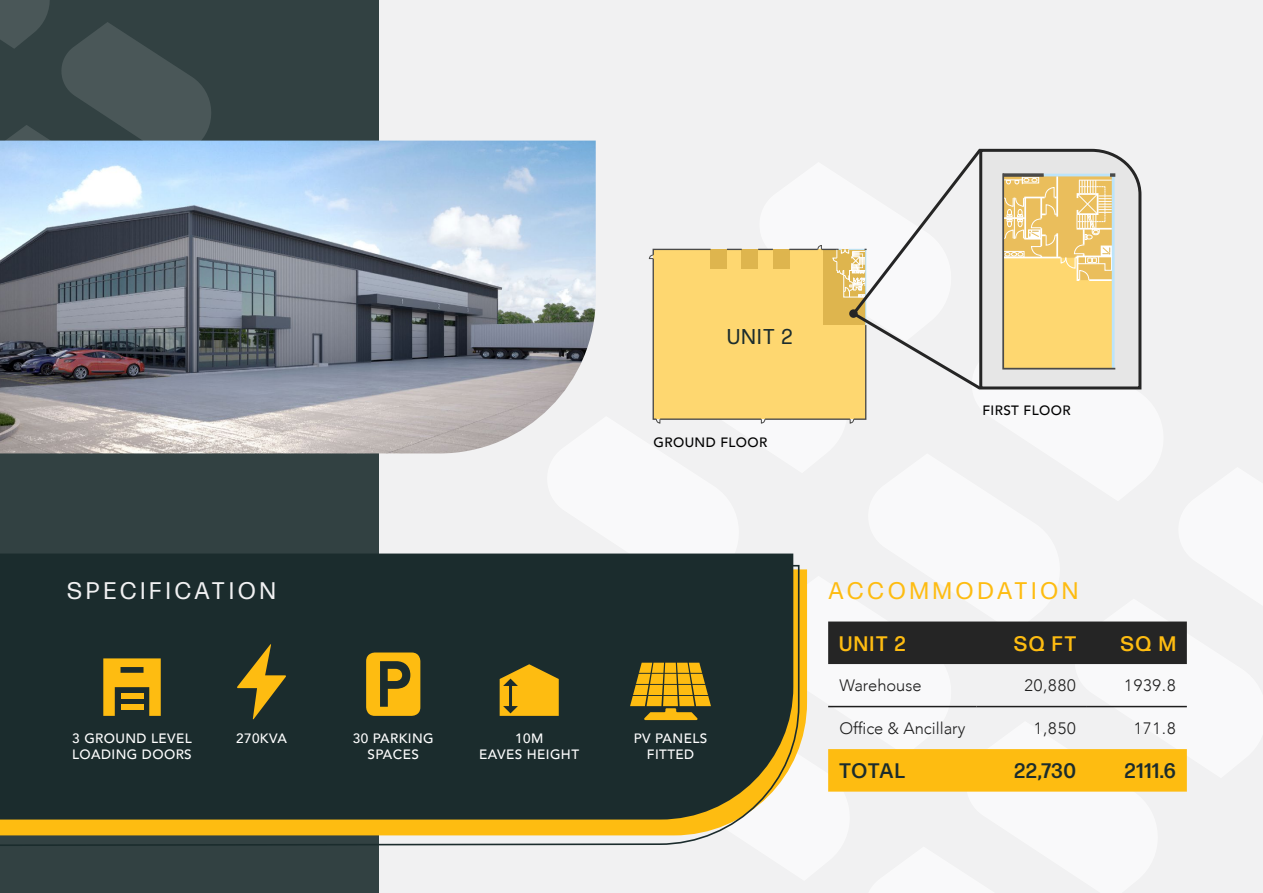
<style>
.page{position:relative;width:1263px;height:893px;background:#f1f1f2}
.page>*{position:absolute;margin:0;border:0;box-sizing:border-box;transform-origin:0 0}
.Headers{font:24px "Forma DJR Display";letter-spacing:.2em;color:#f1f1f2}
.Paragraph_Style_2{font:24px "Forma DJR Display";letter-spacing:.2em;color:#febc11}
.Paragraph_Style_2-2{font:21.45px "Forma DJR Display";color:#1b2c2d}
.Paragraph_Style_3{font:500 21px "Forma DJR Display";letter-spacing:.05em;color:#1b2c2d}
.Paragraph_Style_3-2{font:500 21px "Forma DJR Display";letter-spacing:.1em;color:#febc11}
.Paragraph_Style_3-3{font:300 16.5px "Avenir";color:#1e1e1e}
.Paragraph_Style_14{font:500 13.5px/16.2px "Avenir";letter-spacing:.03em;color:#fff;text-align:center}
.Paragraph_Style_12{font:500 13.5px/16.2px "Avenir";letter-spacing:.03em;color:#fff}
.Paragraph_Style_12-2{font:500 13.5px "Avenir";letter-spacing:.03em;color:#000}
</style>
<div class="page">
<div style="left:0;top:0;width:378px;height:893px;background:#324142"></div>
<svg style="left:0;top:0;width:213px;height:141px"></svg>
<svg style="left:0;top:819px;width:500px;height:28px"></svg>
<div style="left:0;top:554px;width:500px;height:265px;background:#1b2c2d"></div>
<svg style="left:366px;top:652px;width:54px;height:64px;background:#c69817"></svg>
<svg style="left:237px;top:644px;width:49px;height:75px;background:#625924"></svg>
<svg style="left:103px;top:658px;width:58px;height:58px;background:#bb9119"></svg>
<div style="left:121px;top:693px;width:23px;height:6px;background:#febc11"></div>
<div style="left:121px;top:704px;width:23px;height:6px;background:#febc11"></div>
<img style="left:0;top:141px;width:596px;height:312px">
<svg style="left:500px;top:145px;width:687px;height:701px"></svg>
<p class="Headers" style="left:68px;top:576px;width:209px">SPECIFICATION</p>
<p class="Paragraph_Style_12" style="left:72px;top:729px;width:121px">3 GROUND LEVEL<br>LOADING DOORS</p>
<p class="Paragraph_Style_14" style="left:236px;top:729px;width:52px">270KVA</p>
<p class="Paragraph_Style_14" style="left:353px;top:729px;width:82px">30 PARKING<br>SPACES</p>
<p class="Paragraph_Style_14" style="left:479px;top:729px;width:101px">10M<br>EAVES HEIGHT</p>
<p class="Paragraph_Style_2-2" style="left:727px;top:323px;width:66px">UNIT 2</p>
<p class="Paragraph_Style_12-2" style="left:653px;top:430px;width:115px">GROUND FLOOR</p>
<p class="Paragraph_Style_12-2" style="left:982px;top:399px;width:90px">FIRST FLOOR</p>
<p class="Paragraph_Style_14" style="left:634px;top:729px;width:75px">PV PANELS<br>FITTED</p>
<p class="Paragraph_Style_2" style="left:829px;top:576px;width:251px">ACCOMMODATION</p>
<p class="Paragraph_Style_3-2" style="left:839px;top:630px;width:68px">UNIT 2</p>
<p class="Paragraph_Style_3-2" style="left:1014px;top:630px;width:63px">SQ FT</p>
<p class="Paragraph_Style_3-2" style="left:1121px;top:630px;width:56px">SQ M</p>
<p class="Paragraph_Style_3-3" style="left:839px;top:676px;width:84px">Warehouse</p>
<p class="Paragraph_Style_3-3" style="left:1024px;top:676px;width:53px">20,880</p>
<p class="Paragraph_Style_3-3" style="left:1124px;top:676px;width:53px">1939.8</p>
<p class="Paragraph_Style_3-3" style="left:839px;top:718px;width:127px">Office &amp; Ancillary</p>
<p class="Paragraph_Style_3-3" style="left:1034px;top:718px;width:43px">1,850</p>
<p class="Paragraph_Style_3-3" style="left:1134px;top:718px;width:43px">171.8</p>
<p class="Paragraph_Style_3" style="left:839px;top:758px;width:67px">TOTAL</p>
<p class="Paragraph_Style_3" style="left:1014px;top:758px;width:63px">22,730</p>
<p class="Paragraph_Style_3" style="left:1125px;top:758px;width:52px">2111.6</p>
</div>
